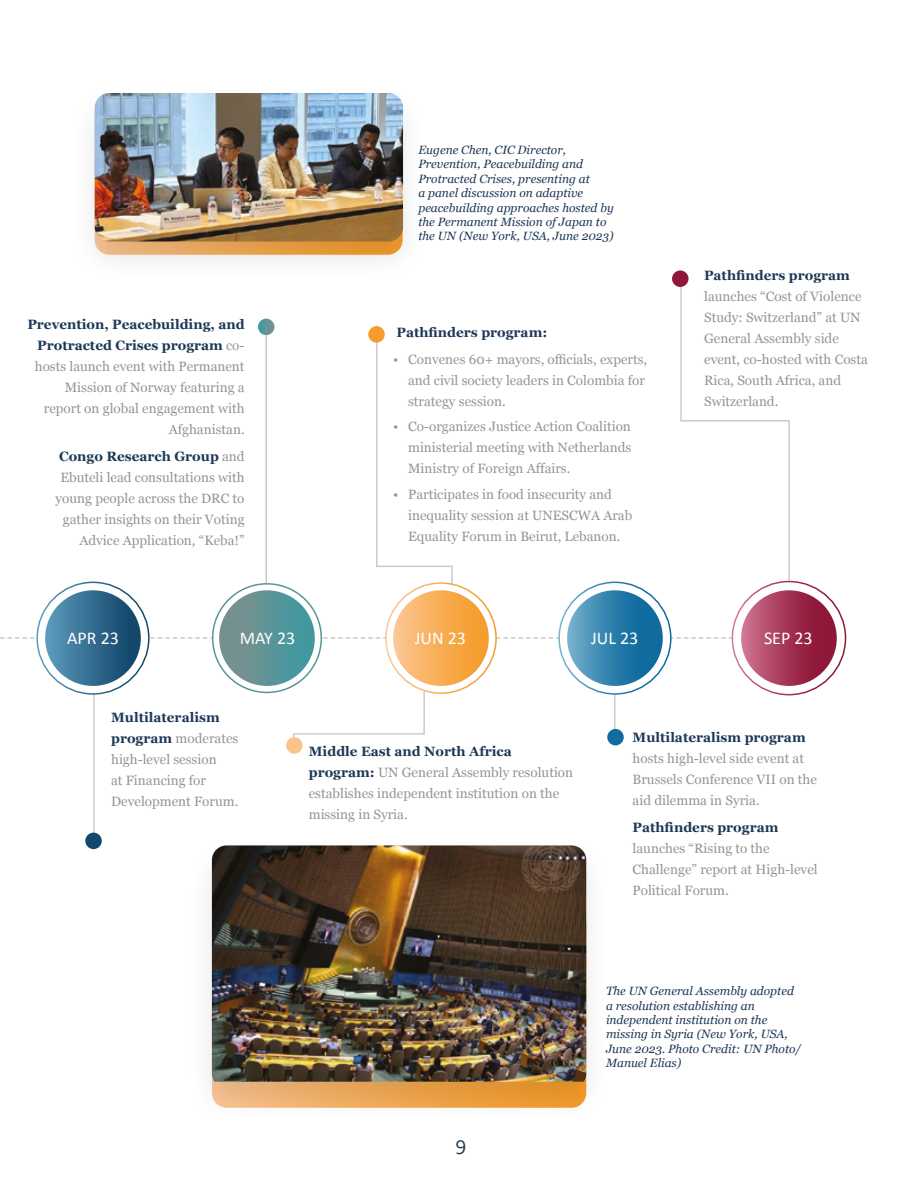
<style>
.page{position:relative;width:918px;height:1188px;background:#fff}
.page>*{position:absolute;margin:0;border:0;box-sizing:border-box;transform-origin:0 0}
.t1{font:21px "Corbel";color:#1d3856}
.t2{font:18px "Calibri";color:#fff}
.t3{font:13.5px/21px "Georgia";color:#959596}
.t4{font:700 13.5px "Georgia";color:#1d3856}
.t5{font:italic 12px/14.4px "Georgia";color:#1d3856}
.s1{font-weight:700;color:#1d3856}
</style>
<div class="page">
<svg style="left:376px;top:326px;width:77px;height:261px"></svg>
<svg style="left:0;top:637px;width:732px;height:2px"></svg>
<hr style="left:93px;top:645px;width:2px;height:204px;background:#959596">
<svg style="left:37px;top:582px;width:112px;height:112px"></svg>
<div style="left:36px;top:582px;width:114px;height:113px;border:2px solid #fff;border-radius:50%"></div>
<div style="left:45px;top:590px;width:96px;height:96px;background:linear-gradient(to right,#5d9abc,#0f4365);border-radius:48px"></div>
<div style="left:85px;top:833px;width:17px;height:16px;background:#13486b;border-radius:50%"></div>
<hr style="left:614px;top:637px;width:2px;height:105px;background:#959596">
<svg style="left:386px;top:583px;width:110px;height:110px"></svg>
<div style="left:385px;top:582px;width:112px;height:112px;border:2px solid #fff;border-radius:50%"></div>
<div style="left:393px;top:590px;width:96px;height:96px;background:linear-gradient(to right,#fbc490,#f49b25);border-radius:48px"></div>
<svg style="left:559px;top:582px;width:112px;height:112px"></svg>
<div style="left:558px;top:582px;width:114px;height:113px;border:2px solid #fff;border-radius:50%"></div>
<svg style="left:567px;top:590px;width:96px;height:96px;background:#3282ae"></svg>
<svg style="left:732px;top:582px;width:114px;height:113px"></svg>
<div style="left:732px;top:581px;width:114px;height:114px;border:2px solid #fff;border-radius:50%"></div>
<div style="left:741px;top:590px;width:96px;height:96px;background:linear-gradient(to right,#cb6d8a,#850a2b);border-radius:48px"></div>
<div style="left:607px;top:729px;width:17px;height:16px;background:#106b9f;border-radius:50%"></div>
<div style="left:68px;top:84px;width:361px;height:201px;background:#000;opacity:.1"></div>
<img style="left:95px;top:93px;width:308px;height:149px">
<div style="left:185px;top:836px;width:428px;height:289px;background:#000;opacity:.1"></div>
<img style="left:212px;top:845px;width:374px;height:237px">
<svg style="left:213px;top:584px;width:108px;height:108px"></svg>
<div style="left:212px;top:583px;width:110px;height:110px;border:2px solid #579599;border-radius:50%"></div>
<div style="left:219px;top:590px;width:96px;height:96px;background:linear-gradient(to right,#7e908d,#419aa3);border-radius:48px"></div>
<svg style="left:680px;top:285px;width:111px;height:297px"></svg>
<div style="left:672px;top:270px;width:17px;height:17px;background:#8f1738;border-radius:50%"></div>
<div style="left:368px;top:326px;width:17px;height:17px;background:#f59d2c;border-radius:50%"></div>
<svg style="left:258px;top:319px;width:16px;height:16px"></svg>
<div style="left:286px;top:737px;width:17px;height:17px;background:#fbc28a;border-radius:50%"></div>
<hr style="left:265px;top:323px;width:2px;height:262px;background:#959596">
<svg style="left:292px;top:690px;width:134px;height:49px"></svg>
<p class="t3" style="left:27px;top:313px;width:219px;text-align:right"><span class="s1">Prevention, Peacebuilding, and<br>Protracted Crises program</span> co&shy;hosts launch event with Permanent<br>Mission of Norway featuring a report on global engagement with<br>Afghanistan.</p>
<p class="t3" style="left:56px;top:445px;width:191px;text-align:right"><span class="s1">Congo Research Group</span> and<br>Ebuteli lead consultations with young people across the DRC to gather insights on their Voting<br>Advice Application, “Keba!”</p>
<p class="t5" style="left:418px;top:142px;width:197px">Eugene Chen, CIC Director,<br>Prevention, Peacebuilding and<br>Protracted Crises, presenting at<br>a panel discussion on adaptive peacebuilding approaches hosted by the Permanent Mission of Japan to the UN (New York, USA, June 2023)</p>
<p class="t4" style="left:397px;top:322px;width:152px">Pathfinders program:</p>
<p class="t3" style="left:408px;top:348px;width:241px;text-indent:-15px">• Convenes 60+ mayors, officials, experts, and civil society leaders in Colombia for strategy session.</p>
<p class="t3" style="left:408px;top:416px;width:225px;text-align:justify;text-indent:-15px">• Co-organizes Justice Action Coalition ministerial meeting with Netherlands Ministry of Foreign Affairs.</p>
<p class="t3" style="left:408px;top:483px;width:226px;text-indent:-15px">• Participates in food insecurity and inequality session at UNESCWA Arab<br>Equality Forum in Beirut, Lebanon.</p>
<p class="t3" style="left:704px;top:265px;width:165px"><span class="s1">Pathfinders program </span>launches “Cost of Violence<br>Study: Switzerland” at UN<br>General Assembly side event, co-hosted with Costa<br>Rica, South Africa, and<br>Switzerland.</p>
<p class="t2" style="left:67px;top:627px;width:53px">APR 23</p>
<p class="t2" style="left:241px;top:627px;width:53px">APR 22</p>
<p class="t2" style="left:240px;top:627px;width:57px">MAY 23</p>
<p class="t2" style="left:415px;top:627px;width:53px">JUN 23</p>
<p class="t2" style="left:591px;top:627px;width:49px">JUL 23</p>
<p class="t2" style="left:764px;top:627px;width:50px">SEP 23</p>
<p class="t3" style="left:111px;top:706px;width:129px"><span class="s1">Multilateralism program</span> moderates high-level session<br>at Financing for<br>Development Forum.</p>
<p class="t3" style="left:309px;top:740px;width:266px"><span class="s1">Middle East and North Africa program:</span> UN General Assembly resolution establishes independent institution on the missing in Syria.</p>
<p class="t3" style="left:633px;top:726px;width:186px"><span class="s1">Multilateralism program </span>hosts high-level side event at<br>Brussels Conference VII on the aid dilemma in Syria.</p>
<p class="t3" style="left:633px;top:816px;width:187px"><span class="s1">Pathfinders program </span>launches “Rising to the<br>Challenge” report at High-level<br>Political Forum.</p>
<h1 class="t1" style="left:456px;top:1130px;width:13px">9</h1>
<p class="t5" style="left:606px;top:983px;width:197px">The UN General Assembly adopted a resolution establishing an independent institution on the missing in Syria (New York, USA,<br>June 2023. Photo Credit: UN Photo/<br>Manuel Elias)</p>
</div>
